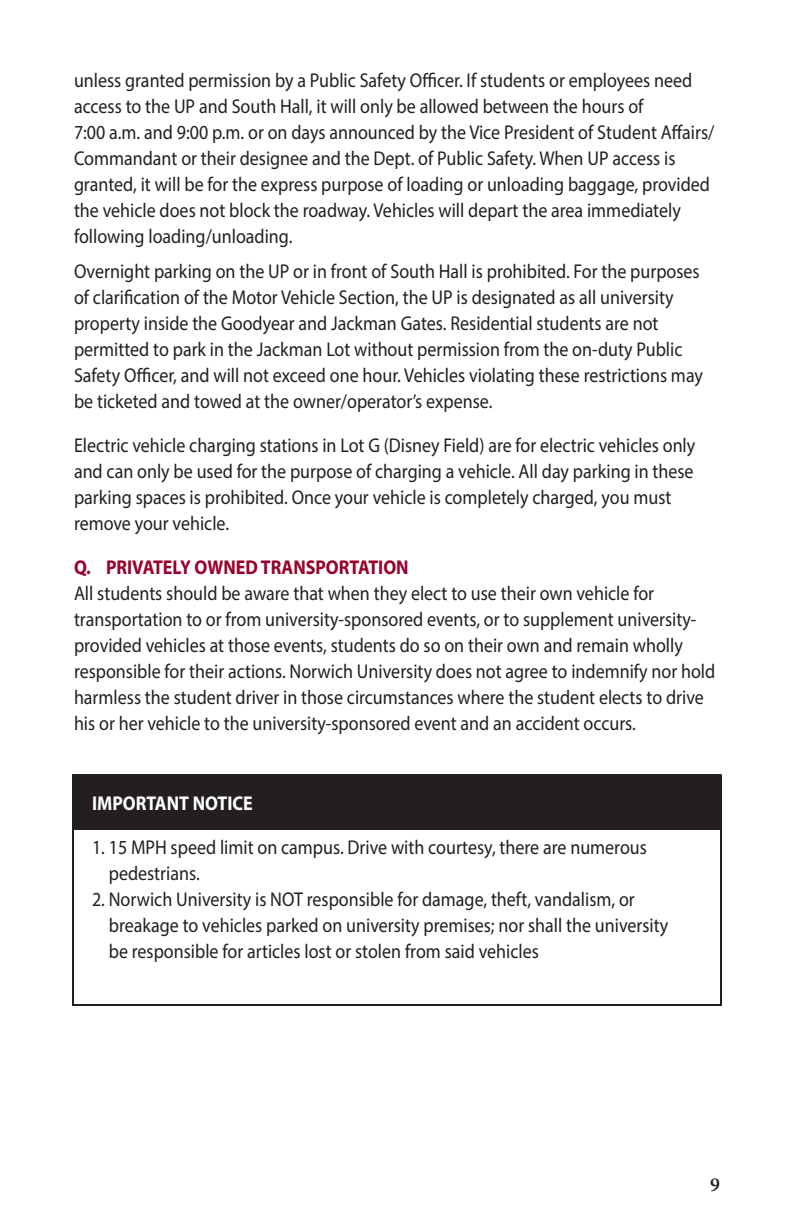
<style>
.page{position:relative;width:792px;height:1224px;background:#fff}
.page>*{position:absolute;margin:0;border:0;box-sizing:border-box;transform-origin:0 0}
.t1{font:20px/26px "Myriad Pro";color:#231f20;scale:.9 1}
.t2{font:700 20px "Myriad Pro";color:#98012d;scale:.9 1}
.t3{font:700 20px "Myriad Pro";color:#fff;scale:.9 1}
.t4{font:600 20px "Minion Pro";color:#231f20}
</style>
<div class="page">
<div style="left:72px;top:774px;width:650px;height:232px;border:2px solid #231f20"></div>
<div style="left:72px;top:775px;width:650px;height:55px;background:#231f20"></div>
<p class="t1" style="left:74px;top:67px;width:713px">unless granted permission by a Public Safety Officer. If students or employees need access to the UP and South Hall, it will only be allowed between the hours of<br>7:00 a.m. and 9:00 p.m. or on days announced by the Vice President of Student Affairs/ Commandant or their designee and the Dept. of Public Safety. When UP access is granted, it will be for the express purpose of loading or unloading baggage, provided the vehicle does not block the roadway. Vehicles will depart the area immediately following loading/unloading.</p>
<p class="t1" style="left:74px;top:258px;width:700px">Overnight parking on the UP or in front of South Hall is prohibited. For the purposes of clarification of the Motor Vehicle Section, the UP is designated as all university property inside the Goodyear and Jackman Gates. Residential students are not permitted to park in the Jackman Lot without permission from the on-duty Public Safety Officer, and will not exceed one hour. Vehicles violating these restrictions may be ticketed and towed at the owner/operator’s expense.</p>
<p class="t1" style="left:74px;top:432px;width:692px">Electric vehicle charging stations in Lot G (Disney Field) are for electric vehicles only and can only be used for the purpose of charging a vehicle. All day parking in these parking spaces is prohibited. Once your vehicle is completely charged, you must remove your vehicle.</p>
<p class="t2" style="left:74px;top:554px;width:373px">Q. PRIVATELY OWNED TRANSPORTATION</p>
<p class="t1" style="left:74px;top:580px;width:714px">All students should be aware that when they elect to use their own vehicle for transportation to or from university-sponsored events, or to supplement university&shy;provided vehicles at those events, students do so on their own and remain wholly responsible for their actions. Norwich University does not agree to indemnify nor hold harmless the student driver in those circumstances where the student elects to drive his or her vehicle to the university-sponsored event and an accident occurs.</p>
<p class="t3" style="left:92px;top:790px;width:180px">IMPORTANT NOTICE</p>
<p class="t1" style="left:109px;top:834px;width:599px;text-indent:-17px">1. 15 MPH speed limit on campus. Drive with courtesy, there are numerous pedestrians.</p>
<p class="t1" style="left:109px;top:886px;width:623px;text-indent:-17px">2. Norwich University is NOT responsible for damage, theft, vandalism, or breakage to vehicles parked on university premises; nor shall the university be responsible for articles lost or stolen from said vehicles</p>
<p class="t4" style="left:710px;top:1171px;width:11px">9</p>
</div>
